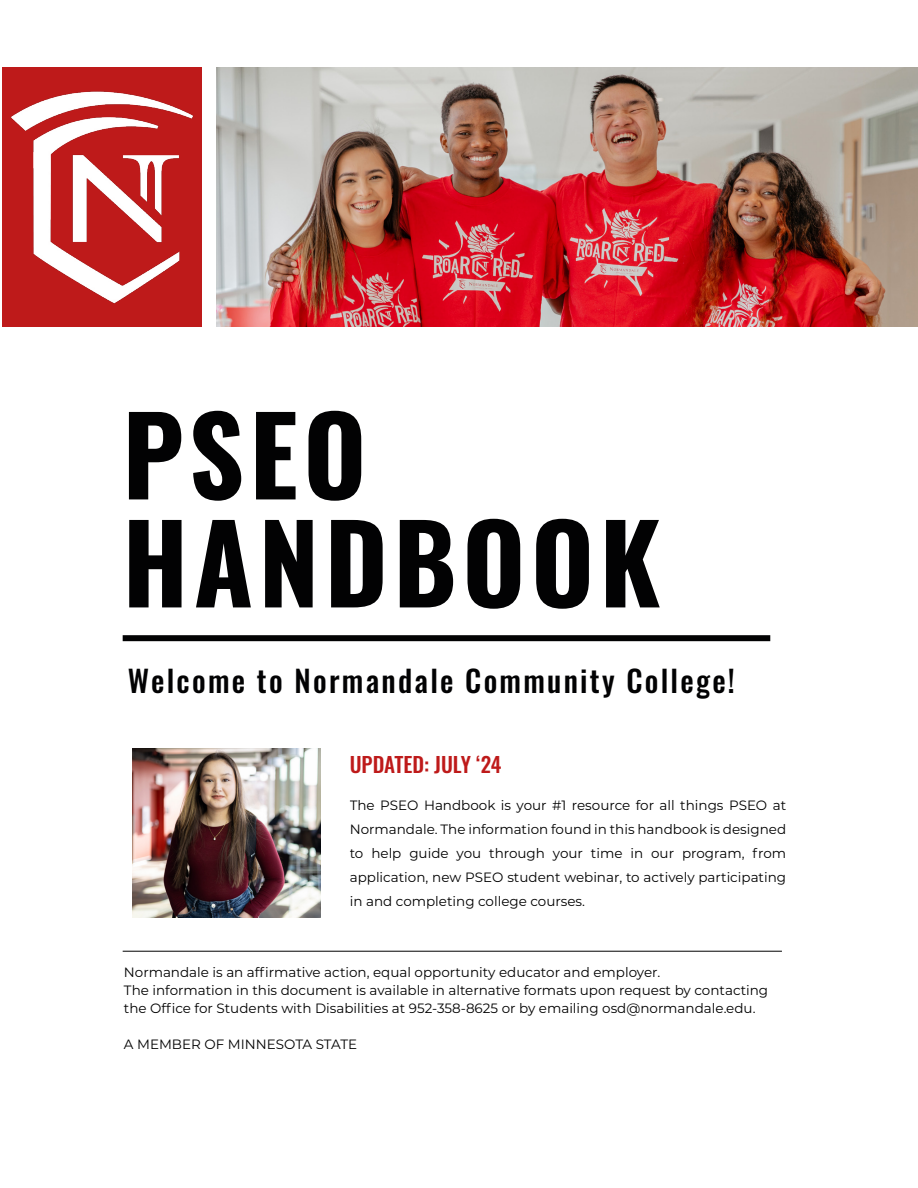
<style>
.page{position:relative;width:918px;height:1188px;background:#fff}
.page>*{position:absolute;margin:0;border:0;box-sizing:border-box;transform-origin:0 0}
.t1{font:700 108px/108px "Oswald";letter-spacing:.05em;color:#020203}
.t2{font:500 30px "Oswald";letter-spacing:.075em;color:#020203}
.t3{font:500 21px "Oswald";color:#be1a1a}
.t4{font:13.5px/24px "Montserrat";color:#000;text-align:justify}
</style>
<div class="page">
<div style="left:123px;top:635px;width:647px;height:6px;background:#020203"></div>
<img style="left:133px;top:748px;width:187px;height:169px">
<hr style="left:123px;top:951px;width:659px;height:1px;background:#000">
<div style="left:2px;top:67px;width:200px;height:259px;background:#be1a1a"></div>
<img style="left:10px;top:91px;width:184px;height:213px">
<img style="left:216px;top:67px;width:702px;height:259px">
<h1 class="t1" style="left:122px;top:408px;width:540px">PSEO<br>HANDBOOK</h1>
<h2 class="t2" style="left:128px;top:665px;width:609px">Welcome to Normandale Community College!</h2>
<h3 class="t3" style="left:350px;top:753px;width:153px">UPDATED: JULY ‘24</h3>
<p class="t4" style="left:350px;top:793px;width:438px">The PSEO Handbook is your #1 resource for all things PSEO at Normandale. The information found in this handbook is designed to help guide you through your time in our program, from application, new PSEO student webinar, to actively participating in and completing college courses.</p>
<p class="t4" style="left:124px;top:962px;width:646px;line-height:18px;text-align:left">Normandale is an affirmative action, equal opportunity educator and employer.<br>The information in this document is available in alternative formats upon request by contacting the Office for Students with Disabilities at 952-358-8625 or by emailing osd@normandale.edu.</p>
<p class="t4" style="left:124px;top:1031px;width:235px">A MEMBER OF MINNESOTA STATE</p>
</div>
